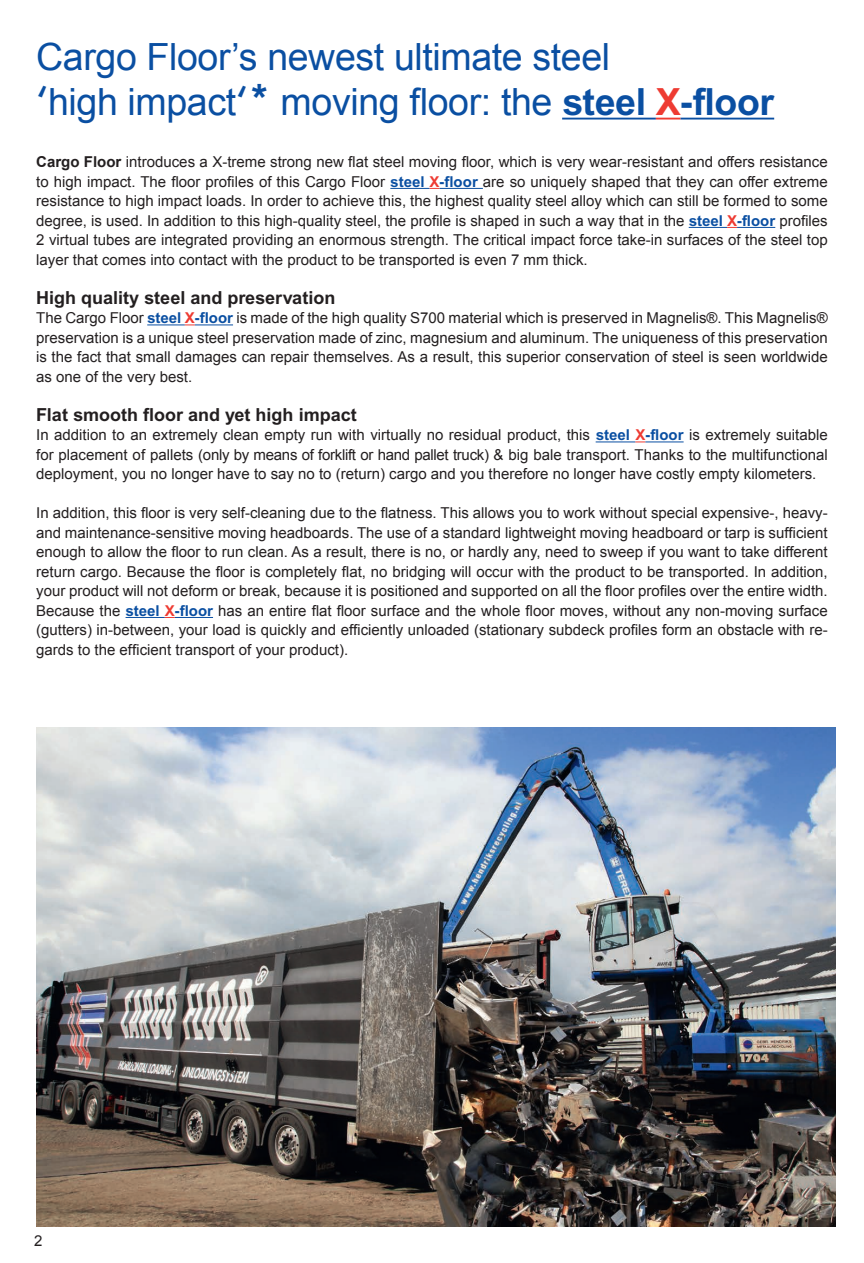
<style>
.page{position:relative;width:864px;height:1263px;background:#fff}
.page>*{position:absolute;margin:0;border:0;box-sizing:border-box;transform-origin:0 0}
.t1{font:37.5px/45px "Arial";letter-spacing:-.01em;color:#0a4fa2}
.t2{font:700 18px "Arial";color:#231f20}
.t3{font:15px/19.5px "Arial";color:#231f20;text-align:justify}
.s1{font-family:"Futura";font-weight:500}
.s2{font-weight:700}
.s3{font-weight:700;color:#ee3b32}
.s4{font-weight:700;color:#0a4fa2}
</style>
<div class="page">
<hr style="left:562px;top:118px;width:93px;height:2px;background:#0a4fa2">
<hr style="left:655px;top:118px;width:25px;height:2px;background:#ee3b32">
<hr style="left:680px;top:118px;width:93px;height:2px;background:#0a4fa2">
<hr style="left:390px;top:188px;width:39px;height:1px;background:#0a4fa2">
<hr style="left:439px;top:188px;width:43px;height:1px;background:#0a4fa2">
<hr style="left:688px;top:227px;width:38px;height:1px;background:#0a4fa2">
<hr style="left:736px;top:227px;width:39px;height:1px;background:#0a4fa2">
<hr style="left:147px;top:325px;width:38px;height:1px;background:#0a4fa2">
<hr style="left:195px;top:325px;width:38px;height:1px;background:#0a4fa2">
<hr style="left:595px;top:442px;width:40px;height:1px;background:#0a4fa2">
<hr style="left:645px;top:442px;width:38px;height:1px;background:#0a4fa2">
<hr style="left:125px;top:617px;width:40px;height:1px;background:#0a4fa2">
<hr style="left:175px;top:617px;width:38px;height:1px;background:#0a4fa2">
<img style="left:36px;top:727px;width:799px;height:500px">
<h1 class="t1" style="left:36px;top:35px;width:739px">Cargo Floor’s newest ultimate steel<br><span class="s1">‘</span>high impact<span class="s1">‘*</span> moving floor: the <span class="s2">steel</span> <span class="s3">X</span><span class="s2">-floor</span></h1>
<p class="t3" style="left:36px;top:153px;width:792px"><span class="s2">Cargo Floor</span> introduces a X-treme strong new flat steel moving floor, which is very wear-resistant and offers resistance to high impact. The floor profiles of this Cargo Floor <span class="s4">steel</span> <span class="s3">X</span><span class="s4">-floor</span> are so uniquely shaped that they can offer extreme resistance to high impact loads. In order to achieve this, the highest quality steel alloy which can still be formed to some degree, is used. In addition to this high-quality steel, the profile is shaped in such a way that in the <span class="s4">steel</span> <span class="s3">X</span><span class="s4">-floor</span> profiles 2 virtual tubes are integrated providing an enormous strength. The critical impact force take-in surfaces of the steel top layer that comes into contact with the product to be transported is even 7 mm thick.</p>
<p class="t2" style="left:36px;top:287px;width:301px">High quality steel and preservation</p>
<p class="t3" style="left:36px;top:309px;width:792px">The Cargo Floor <span class="s4">steel</span> <span class="s3">X</span><span class="s4">-floor</span> is made of the high quality S700 material which is preserved in Magnelis®. This Magnelis® preservation is a unique steel preservation made of zinc, magnesium and aluminum. The uniqueness of this preservation is the fact that small damages can repair themselves. As a result, this superior conservation of steel is seen worldwide as one of the very best.</p>
<p class="t2" style="left:36px;top:404px;width:322px">Flat smooth floor and yet high impact</p>
<p class="t3" style="left:36px;top:426px;width:792px">In addition to an extremely clean empty run with virtually no residual product, this <span class="s4">steel</span> <span class="s3">X</span><span class="s4">-floor</span> is extremely suitable for placement of pallets (only by means of forklift or hand pallet truck) &amp; big bale transport. Thanks to the multifunctional deployment, you no longer have to say no to (return) cargo and you therefore no longer have costly empty kilometers.</p>
<p class="t3" style="left:36px;top:504px;width:792px">In addition, this floor is very self-cleaning due to the flatness. This allows you to work without special expensive-, heavy&shy;and maintenance-sensitive moving headboards. The use of a standard lightweight moving headboard or tarp is sufficient enough to allow the floor to run clean. As a result, there is no, or hardly any, need to sweep if you want to take different return cargo. Because the floor is completely flat, no bridging will occur with the product to be transported. In addition, your product will not deform or break, because it is positioned and supported on all the floor profiles over the entire width.<br>Because the <span class="s4">steel</span> <span class="s3">X</span><span class="s4">-floor</span> has an entire flat floor surface and the whole floor moves, without any non-moving surface (gutters) in-between, your load is quickly and efficiently unloaded (stationary subdeck profiles form an obstacle with re&shy;gards to the efficient transport of your product).</p>
<p class="t3" style="left:34px;top:1231px;width:10px">2</p>
</div>
